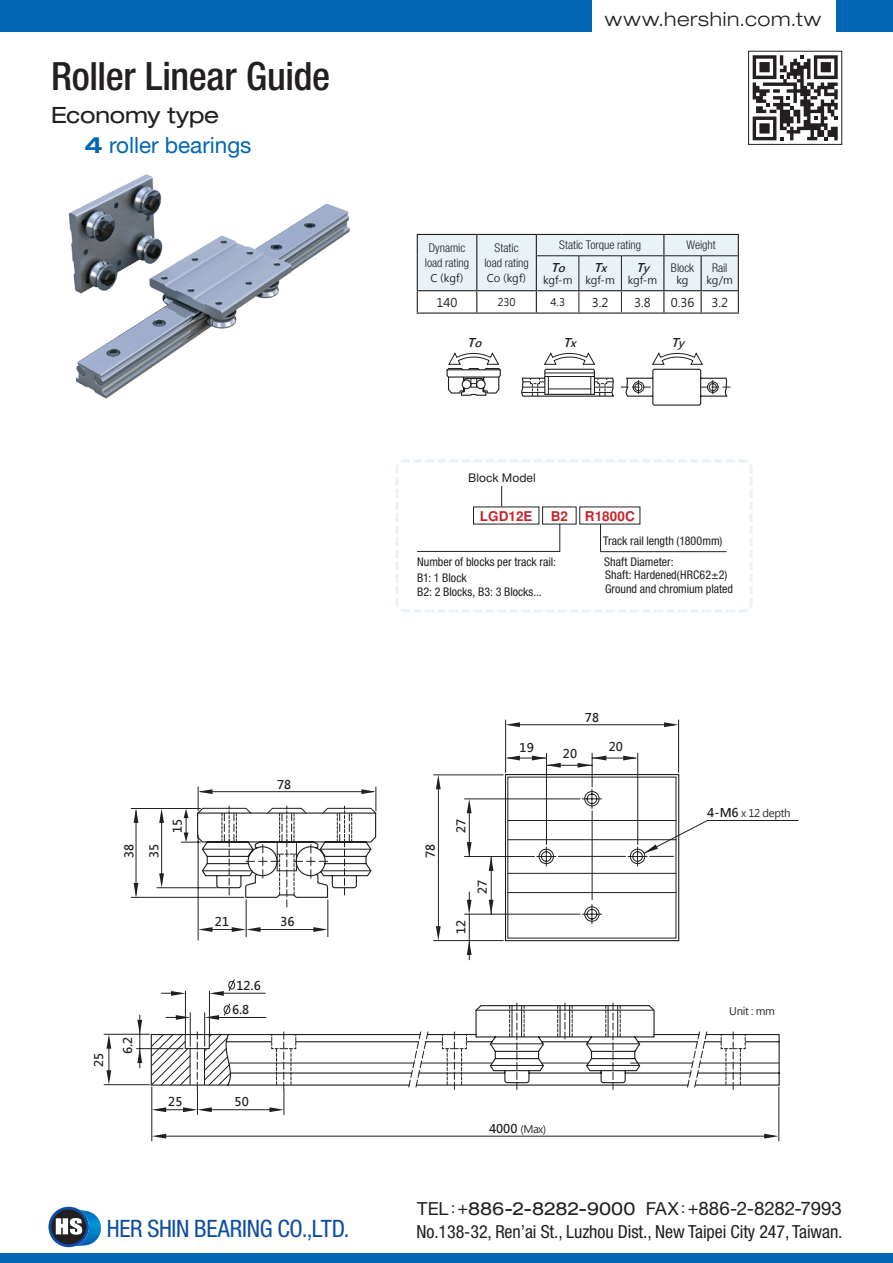
<style>
.page{position:relative;width:893px;height:1263px;background:#fff}
.page>*{position:absolute;margin:0;border:0;box-sizing:border-box;transform-origin:0 0}
.t1{font:500 condensed 39px "Helvetica Neue LT Pro";letter-spacing:-.01em;color:#231f20}
.t2{font:condensed 24px "Helvetica Neue LT Pro";letter-spacing:-.015em;color:#0d4da1}
.t3{font:22.5px "Helvetica Neue LT Pro";color:#0166b3}
.t4{font:expanded 22.5px "Helvetica Neue LT Pro";letter-spacing:-.01em;color:#231f20}
.t5{font:300 expanded 19.5px "Helvetica Neue LT Pro";letter-spacing:.035em;color:#231f20}
.t6{font:condensed 18px "Helvetica Neue LT Pro";letter-spacing:-.005em;color:#231f20}
.t7{font:expanded 18px "Helvetica Neue LT Pro";letter-spacing:-.005em;color:#231f20}
.t8{font:700 13.5px "Pali Helvetica";letter-spacing:.005em;color:#c8242b}
.t9{font:condensed 12px/14.9px "Helvetica Neue LT Pro";color:#231f20}
.t10{font:300 condensed 12px/15px "Helvetica Neue LT Pro";color:#231f20;text-align:center}
.t11{font:700 12px/25px "Microsoft Jheng Hei";color:#231f20}
.t12{font:12px "Microsoft Jheng Hei";color:#231f20}
.t13{font:italic 700 12px "Microsoft Jheng Hei";color:#231f20}
.t14{font:12px "Helvetica Neue LT Pro";color:#231f20}
.t15{font:10.5px "Microsoft Jheng Hei";letter-spacing:-.025em;color:#231f20}
.s1{font-weight:700;font-stretch:expanded}
.s2{font-family:"Helvetica Neue LT Pro";font-weight:300;font-stretch:expanded}
.s3{font-size:10.5px}
.s4{font-weight:700;font-size:12px}
.s5{font-stretch:normal}
.s6{font-stretch:normal;font-size:15px}
.s7{font-stretch:normal;font-size:18.75px}
</style>
<div class="page">
<svg style="left:48px;top:1207px;width:41px;height:40px"></svg>
<svg style="left:51px;top:1209px;width:35px;height:35px"></svg>
<svg style="left:56px;top:1210px;width:45px;height:36px"></svg>
<div style="left:0;top:1253px;width:893px;height:10px;background:#0166b3"></div>
<div style="left:0;top:0;width:591px;height:31px;background:#0166b3"></div>
<div style="left:836px;top:0;width:57px;height:31px;background:#0166b3"></div>
<div style="left:748px;top:51px;width:94px;height:94px;border:1px solid #231f20"></div>
<svg style="left:753px;top:55px;width:85px;height:85px"></svg>
<img style="left:68px;top:174px;width:282px;height:225px">
<svg style="left:104px;top:719px;width:695px;height:422px"></svg>
<svg style="left:721px;top:1086px;width:25px;height:3px"></svg>
<svg style="left:687px;top:1086px;width:20px;height:1px"></svg>
<svg style="left:408px;top:1086px;width:20px;height:1px"></svg>
<svg style="left:442px;top:1086px;width:25px;height:3px"></svg>
<svg style="left:271px;top:1086px;width:26px;height:3px"></svg>
<svg style="left:150px;top:773px;width:630px;height:313px"></svg>
<svg style="left:134px;top:808px;width:4px;height:15px"></svg>
<svg style="left:184px;top:808px;width:4px;height:10px"></svg>
<svg style="left:134px;top:883px;width:4px;height:14px"></svg>
<svg style="left:467px;top:900px;width:5px;height:14px"></svg>
<svg style="left:489px;top:856px;width:4px;height:15px"></svg>
<svg style="left:467px;top:799px;width:5px;height:14px"></svg>
<svg style="left:436px;top:775px;width:5px;height:14px"></svg>
<svg style="left:623px;top:756px;width:15px;height:4px"></svg>
<svg style="left:578px;top:756px;width:28px;height:12px"></svg>
<svg style="left:532px;top:756px;width:29px;height:12px"></svg>
<svg style="left:505px;top:756px;width:15px;height:4px"></svg>
<svg style="left:664px;top:722px;width:14px;height:5px"></svg>
<svg style="left:505px;top:722px;width:15px;height:5px"></svg>
<svg style="left:467px;top:842px;width:5px;height:14px"></svg>
<svg style="left:489px;top:900px;width:4px;height:14px"></svg>
<svg style="left:198px;top:927px;width:14px;height:5px"></svg>
<svg style="left:198px;top:789px;width:14px;height:5px"></svg>
<svg style="left:232px;top:927px;width:29px;height:5px"></svg>
<svg style="left:313px;top:927px;width:15px;height:5px"></svg>
<svg style="left:361px;top:789px;width:15px;height:5px"></svg>
<svg style="left:184px;top:832px;width:4px;height:10px"></svg>
<svg style="left:159px;top:873px;width:5px;height:15px"></svg>
<svg style="left:137px;top:1020px;width:5px;height:14px"></svg>
<svg style="left:106px;top:1070px;width:5px;height:15px"></svg>
<svg style="left:106px;top:1034px;width:5px;height:15px"></svg>
<svg style="left:137px;top:1049px;width:5px;height:14px"></svg>
<svg style="left:152px;top:1107px;width:14px;height:5px"></svg>
<svg style="left:183px;top:1107px;width:29px;height:5px"></svg>
<svg style="left:269px;top:1107px;width:15px;height:5px"></svg>
<svg style="left:176px;top:1015px;width:14px;height:5px"></svg>
<svg style="left:161px;top:991px;width:24px;height:5px"></svg>
<svg style="left:467px;top:940px;width:5px;height:15px"></svg>
<svg style="left:436px;top:926px;width:5px;height:14px"></svg>
<svg style="left:764px;top:1134px;width:15px;height:4px"></svg>
<svg style="left:152px;top:1134px;width:14px;height:4px"></svg>
<svg style="left:644px;top:844px;width:14px;height:9px"></svg>
<svg style="left:159px;top:808px;width:5px;height:15px"></svg>
<svg style="left:209px;top:978px;width:26px;height:18px"></svg>
<svg style="left:205px;top:1003px;width:26px;height:17px"></svg>
<svg style="left:446px;top:352px;width:284px;height:54px"></svg>
<hr style="left:417px;top:312px;width:60px;height:2px;background:#231f20">
<hr style="left:477px;top:312px;width:59px;height:2px;background:#231f20">
<hr style="left:536px;top:312px;width:43px;height:2px;background:#231f20">
<hr style="left:579px;top:312px;width:42px;height:2px;background:#231f20">
<hr style="left:621px;top:312px;width:43px;height:2px;background:#231f20">
<hr style="left:664px;top:312px;width:37px;height:2px;background:#231f20">
<hr style="left:701px;top:312px;width:38px;height:2px;background:#231f20">
<svg style="left:417px;top:234px;width:322px;height:78px"></svg>
<svg style="left:395px;top:459px;width:358px;height:153px"></svg>
<svg style="left:501px;top:486px;width:1px;height:21px"></svg>
<svg style="left:559px;top:524px;width:1px;height:27px"></svg>
<svg style="left:600px;top:524px;width:1px;height:27px"></svg>
<hr style="left:417px;top:551px;width:143px;height:1px;background:#231f20">
<hr style="left:600px;top:551px;width:126px;height:1px;background:#231f20">
<h1 class="t1" style="left:51px;top:53px;width:281px">Roller Linear Guide</h1>
<h3 class="t4" style="left:51px;top:101px;width:170px">Economy type</h3>
<h3 class="t3" style="left:84px;top:131px;width:169px"><span class="s1">4</span> roller bearings</h3>
<p class="t11" style="left:116px;top:858px;width:16px;rotate:-90deg">38<br>35</p>
<p class="t11" style="left:165px;top:833px;width:16px;rotate:-90deg">15</p>
<p class="t11" style="left:277px;top:772px;width:16px">78</p>
<p class="t11" style="left:215px;top:909px;width:16px">21</p>
<p class="t11" style="left:280px;top:909px;width:16px">36</p>
<p class="t11" style="left:86px;top:1067px;width:16px;rotate:-90deg">25</p>
<p class="t11" style="left:115px;top:1054px;width:19px;rotate:-90deg">6.2</p>
<p class="t11" style="left:232px;top:973px;width:30px;line-height:24.5px;text-indent:4px">12.6<br>6.8</p>
<p class="t11" style="left:168px;top:1089px;width:16px">25</p>
<p class="t11" style="left:235px;top:1089px;width:16px">50</p>
<h3 class="t5" style="left:605px;top:7px;width:218px">www.hershin.com.tw</h3>
<p class="t10" style="left:425px;top:240px;width:46px">Dynamic load rating</p>
<p class="t15" style="left:431px;top:271px;width:34px">C <span class="s2">(</span>kgf<span class="s2">)</span></p>
<p class="t10" style="left:484px;top:240px;width:46px">Static load rating</p>
<p class="t15" style="left:487px;top:271px;width:41px">Co <span class="s2">(</span>kgf<span class="s2">)</span></p>
<p class="t10" style="left:559px;top:238px;width:84px">Static Torque rating</p>
<p class="t10" style="left:686px;top:238px;width:31px">Weight</p>
<p class="t13" style="left:551px;top:260px;width:19px">T<span class="s3">o</span></p>
<p class="t15" style="left:543px;top:274px;width:31px">kgf-m</p>
<p class="t13" style="left:594px;top:260px;width:18px">T<span class="s3">x</span></p>
<p class="t15" style="left:585px;top:274px;width:31px">kgf-m</p>
<p class="t13" style="left:636px;top:260px;width:14px">T<span class="s3">y</span></p>
<p class="t15" style="left:628px;top:274px;width:31px">kgf-m</p>
<p class="t10" style="left:671px;top:260px;width:25px">Block</p>
<p class="t15" style="left:676px;top:274px;width:14px">kg</p>
<p class="t10" style="left:712px;top:260px;width:17px">Rail</p>
<p class="t15" style="left:706px;top:274px;width:28px">kg/m</p>
<p class="t12" style="left:437px;top:295px;width:22px">140</p>
<p class="t15" style="left:497px;top:296px;width:20px">230</p>
<p class="t15" style="left:550px;top:296px;width:16px">4.3</p>
<p class="t12" style="left:592px;top:295px;width:18px">3.2</p>
<p class="t12" style="left:634px;top:295px;width:18px">3.8</p>
<p class="t12" style="left:671px;top:295px;width:25px">0.36</p>
<p class="t12" style="left:711px;top:295px;width:18px">3.2</p>
<p class="t13" style="left:467px;top:335px;width:19px">T<span class="s3">o</span></p>
<p class="t13" style="left:563px;top:335px;width:18px">T<span class="s3">x</span></p>
<p class="t13" style="left:671px;top:335px;width:14px">T<span class="s3">y</span></p>
<p class="t14" style="left:468px;top:471px;width:69px">Block Model</p>
<p class="t8" style="left:480px;top:508px;width:54px">LGD12E</p>
<p class="t8" style="left:551px;top:508px;width:19px">B2</p>
<p class="t8" style="left:585px;top:508px;width:51px">R1800C</p>
<p class="t9" style="left:417px;top:555px;width:140px">Number of blocks per track rail:<br>B1: 1 Block<br>B2: 2 Blocks, B3: 3 Blocks...</p>
<p class="t9" style="left:603px;top:529px;width:121px;line-height:21.5px">Track rail length (1800mm)<br>Shaft Diameter:</p>
<p class="t9" style="left:605px;top:567px;width:130px;line-height:14.4px">Shaft: Hardened(HRC62±2)<br>Ground and chromium plated</p>
<p class="t11" style="left:585px;top:705px;width:16px">78</p>
<p class="t11" style="left:418px;top:858px;width:16px;rotate:-90deg">78</p>
<p class="t11" style="left:449px;top:833px;width:16px;rotate:-90deg">27</p>
<p class="t11" style="left:449px;top:934px;width:16px;rotate:-90deg">12</p>
<p class="t11" style="left:470px;top:894px;width:16px;rotate:-90deg">27</p>
<p class="t11" style="left:519px;top:735px;width:16px">19</p>
<p class="t11" style="left:609px;top:734px;width:16px">20</p>
<p class="t11" style="left:563px;top:741px;width:16px">20</p>
<p class="t15" style="left:489px;top:1122px;width:59px"><span class="s4">4000</span> (Max)</p>
<p class="t15" style="left:707px;top:807px;width:85px"><span class="s4">4-M6</span> x 12 depth</p>
<p class="t15" style="left:729px;top:1005px;width:47px">Unit : mm</p>
<h3 class="t7" style="left:417px;top:1198px;width:426px"><span class="s5">TEL</span> <span class="s6">:</span> <span class="s5">+</span>886-2-8282-9000 <span class="s5">FAX</span> <span class="s6">:</span> <span class="s5">+</span><span class="s7">886-2-8282-7993</span></h3>
<h2 class="t2" style="left:107px;top:1214px;width:244px">HER SHIN BEARING CO.,LTD.</h2>
<h3 class="t6" style="left:416px;top:1220px;width:428px">No.138-32, Ren’ai St., Luzhou Dist., New Taipei City 247, Taiwan.</h3>
</div>
